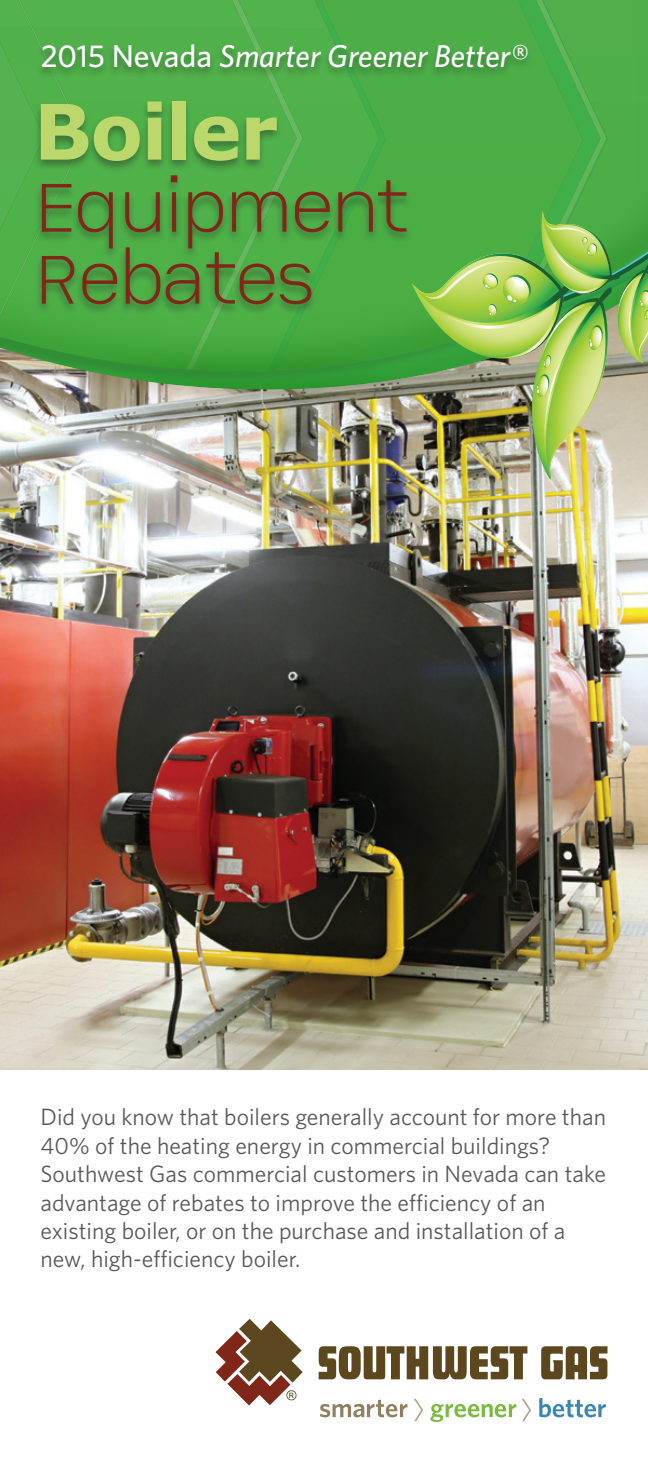
<style>
.page{position:relative;width:648px;height:1458px;background:#fff}
.page>*{position:absolute;margin:0;border:0;box-sizing:border-box;transform-origin:0 0}
.t1{font:76.5px "CP Company TT Light";letter-spacing:-.025em;color:#802719}
.t2{font:700 76.5px "Verdana";letter-spacing:-.02em;color:#bcd86c}
.t3{font:italic 500 31.5px "Whitney";color:#fff}
.t4{font:23.62px/28.3px "Whitney";color:#57585a}
.s1{font-style:normal}
</style>
<div class="page">
<img style="left:0;top:407px;width:648px;height:662px">
<div style="left:0;top:0;width:648px;height:407px;background:#5c471e;opacity:.15"></div>
<div style="left:0;top:0;width:648px;height:374px;background:#51b948;opacity:.75"></div>
<svg style="left:319px;top:1346px;width:208px;height:33px"></svg>
<svg style="left:541px;top:1346px;width:67px;height:33px"></svg>
<svg style="left:215px;top:1319px;width:88px;height:86px"></svg>
<svg style="left:320px;top:1400px;width:88px;height:17px"></svg>
<svg style="left:539px;top:1398px;width:67px;height:19px"></svg>
<svg style="left:430px;top:1398px;width:101px;height:24px"></svg>
<svg style="left:414px;top:1398px;width:9px;height:24px"></svg>
<img style="left:411px;top:210px;width:237px;height:269px">
<div style="left:34px;top:43px;width:500px;height:273px;background:#231f20;opacity:.4"></div>
<p class="t3" style="left:41px;top:36px;width:489px"><span class="s1">2015 Nevada</span> Smarter Greener Better®</p>
<p class="t2" style="left:34px;top:83px;width:246px">Boiler</p>
<p class="t1" style="left:34px;top:166px;width:377px">Equipment</p>
<p class="t1" style="left:34px;top:238px;width:283px">Rebates</p>
<p class="t4" style="left:40px;top:1102px;width:567px">Did you know that boilers generally account for more than 40% of the heating energy in commercial buildings?<br>Southwest Gas commercial customers in Nevada can take advantage of rebates to improve the efficiency of an existing boiler, or on the purchase and installation of a new, high-efficiency boiler.</p>
</div>
